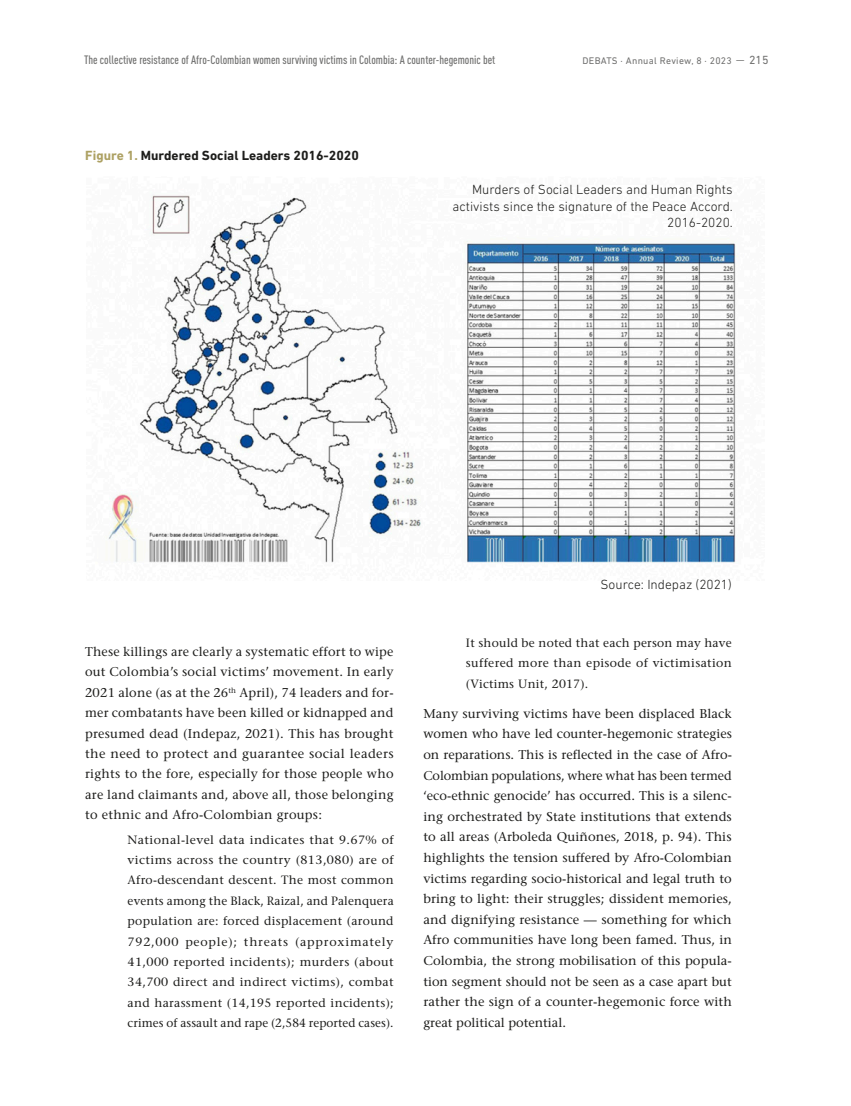
<style>
.page{position:relative;width:851px;height:1106px;background:#fff}
.page>*{position:absolute;margin:0;border:0;box-sizing:border-box;transform-origin:0 0}
.intro{font:300 13.5px/16.5px "DIN Next LT Pro";color:#1d1d1b;text-align:right}
.t1{font:700 13.5px "DIN Next LT Pro";color:#1d1d1b}
.TEXTO_CORRIENTE{font:500 12.75px/20.5px "Stone Serif Std";letter-spacing:.015em;color:#1d1d1b;text-align:justify}
.TEXTOS_CITAS{font:500 12px/20.4px "Stone Serif Std";letter-spacing:.02em;color:#1d1d1b;text-align:justify}
.t2{font:500 condensed 12px "DIN Pro";color:#70706f}
.t3{font:9.75px "DIN Next LT Pro";letter-spacing:.03em;color:#70706f}
.s1{font-size:12px}
.s2{color:#ada163}
</style>
<div class="page">
<img style="left:108px;top:194px;width:630px;height:370px">
<p class="t2" style="left:84px;top:50px;width:413px">The collective resistance of Afro-Colombian women surviving victims in Colombia: A counter-hegemonic bet</p>
<p class="t3" style="left:582px;top:55px;width:187px">DEBATS · Annual Review, 8 · 2023 — <span class="s1">215</span></p>
<p class="t1" style="left:85px;top:148px;width:275px"><span class="s2">Figure 1.</span> Murdered Social Leaders 2016-2020</p>
<p class="intro" style="left:452px;top:181px;width:282px">Murders of Social Leaders and Human Rights activists since the signature of the Peace Accord.</p>
<p class="intro" style="left:667px;top:214px;width:67px">2016-2020.</p>
<p class="TEXTO_CORRIENTE" style="left:85px;top:641px;width:310px">These killings are clearly a systematic effort to wipe out Colombia’s social victims’ movement. In early 2021 alone (as at the 26<sup>th</sup> April), 74 leaders and for&shy;mer combatants have been killed or kidnapped and presumed dead (Indepaz, 2021). This has brought the need to protect and guarantee social leaders rights to the fore, especially for those people who are land claimants and, above all, those belonging to ethnic and Afro-Colombian groups:</p>
<p class="TEXTOS_CITAS" style="left:128px;top:829px;width:267px">National-level data indicates that 9.67% of victims across the country (813,080) are of Afro-descendant descent. The most common events among the Black, Raizal, and Palenquera population are: forced displacement (around 792,000 people); threats (approximately 41,000 reported incidents); murders (about 34,700 direct and indirect victims), combat and harassment (14,195 reported incidents); crimes of assault and rape (2,584 reported cases).</p>
<p class="intro" style="left:600px;top:575px;width:133px">Source: Indepaz (2021)</p>
<p class="TEXTOS_CITAS" style="left:466px;top:632px;width:267px">It should be noted that each person may have suffered more than episode of victimisation (Victims Unit, 2017).</p>
<p class="TEXTO_CORRIENTE" style="left:423px;top:703px;width:310px">Many surviving victims have been displaced Black women who have led counter-hegemonic strategies on reparations. This is reflected in the case of Afro-Colombian populations, where what has been termed ‘eco-ethnic genocide’ has occurred. This is a silenc&shy;ing orchestrated by State institutions that extends to all areas (Arboleda Quiñones, 2018, p. 94). This highlights the tension suffered by Afro-Colombian victims regarding socio-historical and legal truth to bring to light: their struggles; dissident memories, and dignifying resistance — something for which Afro communities have long been famed. Thus, in Colombia, the strong mobilisation of this popula&shy;tion segment should not be seen as a case apart but rather the sign of a counter-hegemonic force with great political potential.</p>
</div>
